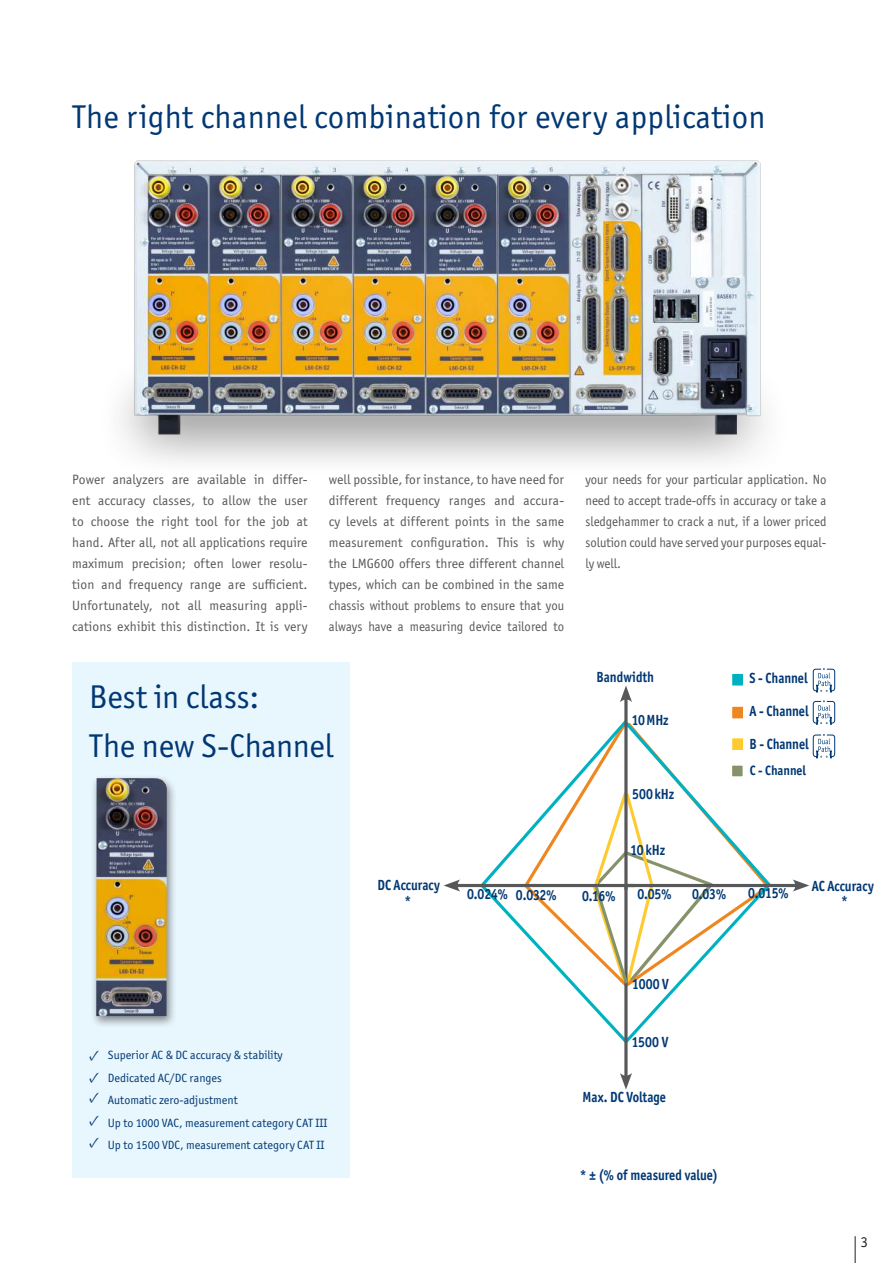
<style>
.page{position:relative;width:893px;height:1263px;background:#fff}
.page>*{position:absolute;margin:0;border:0;box-sizing:border-box;transform-origin:0 0}
.t1{font:33px/49.2px "Officina Sans ITC Std";letter-spacing:.01em;color:#013874}
.t2{font:15px/22.4px "Minion Pro";color:#013874}
.t3{font:15px "Officina Sans ITC Std";color:#231f20}
.t4{font:700 14.7px "Officina Sans ITC Std";color:#013874;scale:.86 1}
.t5{font:700 13.65px "Officina Sans ITC Std";color:#013874;scale:.9 1}
.t6{font:13.5px/21px "Officina Sans ITC Std";color:#57585a;text-align:justify}
.t7{font:13.5px/21px "Officina Sans ITC Std";color:#57585a;text-align:justify;scale:.94 1}
.t8{font:12px/22.5px "Officina Sans ITC Std";color:#013874}
</style>
<div class="page">
<div style="left:97px;top:355px;width:696px;height:122px;background:#231f20;opacity:.75"></div>
<div style="left:72px;top:662px;width:278px;height:516px;background:#e8f6fd"></div>
<div style="left:91px;top:774px;width:87px;height:254px;background:#231f20;opacity:.5"></div>
<img style="left:96px;top:778px;width:71px;height:238px">
<svg style="left:855px;top:1236px;width:1px;height:27px"></svg>
<img style="left:126px;top:160px;width:642px;height:281px">
<svg style="left:624px;top:1047px;width:4px;height:26px"></svg>
<svg style="left:620px;top:1073px;width:12px;height:16px"></svg>
<hr style="left:454px;top:884px;width:181px;height:3px;background:#57585a">
<svg style="left:444px;top:879px;width:16px;height:12px"></svg>
<svg style="left:477px;top:668px;width:359px;height:379px"></svg>
<h1 class="t1" style="left:72px;top:92px;width:695px">The right channel combination for every application</h1>
<p class="t6" style="left:72px;top:469px;width:237px">Power analyzers are available in differ&shy;ent accuracy classes, to allow the user to choose the right tool for the job at hand. After all, not all applications require maximum precision; often lower resolu&shy;tion and frequency range are sufficient.<br>Unfortunately, not all measuring appli&shy;cations exhibit this distinction. It is very</p>
<p class="t6" style="left:329px;top:469px;width:237px">well possible, for instance, to have need for different frequency ranges and accura&shy;cy levels at different points in the same measurement configuration. This is why the LMG600 offers three different channel types, which can be combined in the same chassis without problems to ensure that you always have a measuring device tailored to</p>
<p class="t7" style="left:585px;top:469px;width:258px">your needs for your particular application. No need to accept trade-offs in accuracy or take a sledgehammer to crack a nut, if a lower priced solution could have served your purposes equal&shy;ly well.</p>
<h1 class="t1" style="left:89px;top:672px;width:245px">Best in class:<br>The new S-Channel</h1>
<p class="t2" style="left:89px;top:1044px;width:12px;line-height:21.9px">✓ ✓</p>
<p class="t2" style="left:89px;top:1086px;width:12px;text-align:justify">✓ ✓ ✓</p>
<p class="t8" style="left:108px;top:1044px;width:221px">Superior AC &amp; DC accuracy &amp; stability Dedicated AC/DC ranges<br>Automatic zero-adjustment<br>Up to 1000 VAC, measurement category CAT III Up to 1500 VDC, measurement category CAT II</p>
<p class="t4" style="left:597px;top:668px;width:68px">Bandwidth</p>
<p class="t4" style="left:632px;top:711px;width:44px">10MHz</p>
<p class="t4" style="left:632px;top:784px;width:50px">500kHz</p>
<p class="t4" style="left:630px;top:841px;width:42px">10kHz</p>
<p class="t4" style="left:749px;top:669px;width:69px">S - Channel</p>
<p class="t4" style="left:749px;top:702px;width:70px">A - Channel</p>
<p class="t4" style="left:749px;top:734px;width:70px">B - Channel</p>
<p class="t5" style="left:750px;top:762px;width:64px">C - Channel</p>
<p class="t4" style="left:377px;top:875px;width:74px">DC Accuracy</p>
<p class="t4" style="left:812px;top:876px;width:73px">AC Accuracy</p>
<p class="t4" style="left:467px;top:885px;width:106px">0.024% 0.032%</p>
<p class="t4" style="left:582px;top:886px;width:41px">0.16%</p>
<p class="t4" style="left:637px;top:885px;width:41px">0.05%</p>
<p class="t4" style="left:692px;top:885px;width:41px">0.03%</p>
<p class="t4" style="left:748px;top:884px;width:49px">0.015%</p>
<p class="t4" style="left:405px;top:891px;width:9px">*</p>
<p class="t4" style="left:841px;top:891px;width:9px">*</p>
<p class="t4" style="left:632px;top:975px;width:44px">1000 V</p>
<p class="t4" style="left:632px;top:1033px;width:44px">1500 V</p>
<p class="t4" style="left:583px;top:1088px;width:99px">Max. DC Voltage</p>
<p class="t4" style="left:580px;top:1166px;width:162px">* ± (% of measured value)</p>
<p class="t3" style="left:860px;top:1233px;width:9px">3</p>
</div>
